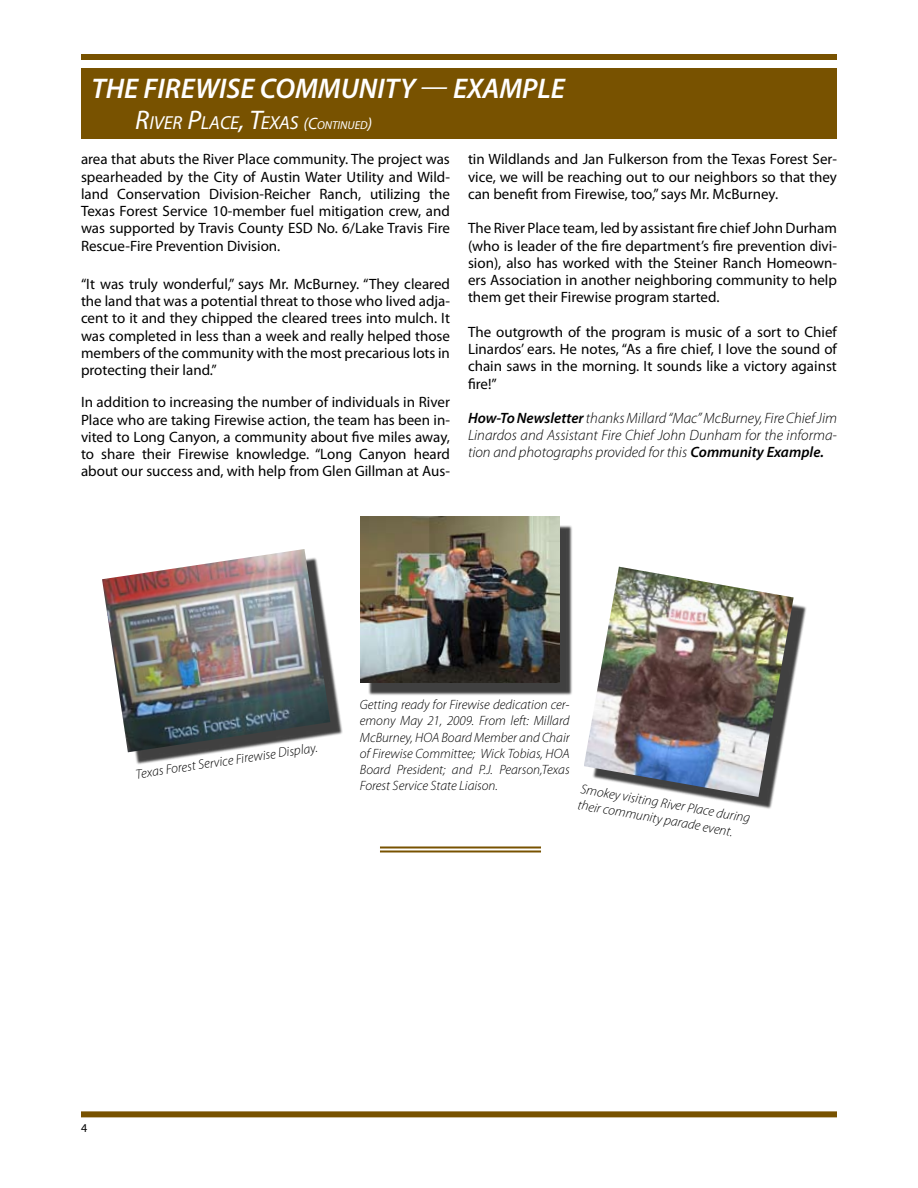
<style>
.page{position:relative;width:918px;height:1188px;background:#fff}
.page>*{position:absolute;margin:0;border:0;box-sizing:border-box;transform-origin:0 0}
.t1{font:italic 600 28.5px "Myriad Pro";color:#fff}
.t2{font:italic 18.9px "Myriad Pro";color:#fff}
.t3{font:15px/17.2px "Myriad Pro";color:#000;text-align:justify}
.t4{font:italic 300 15px/17.2px "Myriad Pro";color:#000;text-align:justify}
.t5{font:italic 300 13.5px/16.2px "Myriad Pro";color:#000;text-align:justify}
.t6{font:12px "Myriad Pro";color:#000}
.s1{font-weight:400;font-size:27px}
.s2{font-size:27px}
.s3{font-size:16.5px}
.s4{font-size:11.55px}
.s5{font-weight:600}
</style>
<div class="page">
<div style="left:81px;top:54px;width:756px;height:6px;background:#785200"></div>
<div style="left:81px;top:1111px;width:756px;height:6px;background:#785200"></div>
<div style="left:81px;top:68px;width:756px;height:71px;background:#785200"></div>
<div style="left:368px;top:525px;width:205px;height:170px;background:#000;opacity:.75"></div>
<img style="left:360px;top:517px;width:200px;height:165px">
<div style="left:110px;top:557px;width:233px;height:208px;background:#000;opacity:.75"></div>
<img style="left:102px;top:549px;width:228px;height:203px">
<div style="left:592px;top:575px;width:214px;height:235px;background:#000;opacity:.75"></div>
<img style="left:584px;top:567px;width:210px;height:230px">
<hr style="left:380px;top:846px;width:161px;height:2px;background:#785200">
<hr style="left:380px;top:851px;width:161px;height:1px;background:#785200">
<h1 class="t1" style="left:91px;top:70px;width:475px">THE FIREWISE COMMUNITY <span class="s1">—</span> EXAMPLE</h1>
<p class="t2" style="left:135px;top:111px;width:239px"><span class="s2">R</span>IVER <span class="s2">P</span>LACE<span class="s2">, T</span>EXAS <span class="s3">(C</span><span class="s4">ONTINUED</span><span class="s3">)</span></p>
<p class="t3" style="left:81px;top:150px;width:371px">area that abuts the River Place community. The project was spearheaded by the City of Austin Water Utility and Wild&shy;land Conservation Division-Reicher Ranch, utilizing the Texas Forest Service 10-member fuel mitigation crew, and was supported by Travis County ESD No. 6/Lake Travis Fire Rescue-Fire Prevention Division.</p>
<p class="t3" style="left:81px;top:275px;width:371px">“It was truly wonderful,” says Mr. McBurney. “They cleared the land that was a potential threat to those who lived adja&shy;cent to it and they chipped the cleared trees into mulch. It was completed in less than a week and really helped those members of the community with the most precarious lots in protecting their land.”</p>
<p class="t3" style="left:81px;top:393px;width:371px">In addition to increasing the number of individuals in River Place who are taking Firewise action, the team has been in&shy;vited to Long Canyon, a community about five miles away, to share their Firewise knowledge. “Long Canyon heard about our success and, with help from Glen Gillman at Aus-</p>
<p class="t3" style="left:468px;top:150px;width:370px">tin Wildlands and Jan Fulkerson from the Texas Forest Ser&shy;vice, we will be reaching out to our neighbors so that they can benefit from Firewise, too,” says Mr. McBurney.</p>
<p class="t3" style="left:468px;top:219px;width:370px">The River Place team, led by assistant fire chief John Durham (who is leader of the fire department’s fire prevention divi&shy;sion), also has worked with the Steiner Ranch Homeown&shy;ers Association in another neighboring community to help them get their Firewise program started.</p>
<p class="t3" style="left:468px;top:323px;width:371px">The outgrowth of the program is music of a sort to Chief Linardos’ ears. He notes, “As a fire chief, I love the sound of chain saws in the morning. It sounds like a victory against fire!”</p>
<p class="t4" style="left:468px;top:409px;width:371px"><span class="s5">How-To Newsletter</span>thanks Millard “Mac” McBurney, Fire Chief Jim Linardos and Assistant Fire Chief John Dunham for the informa&shy;tion and photographs provided for this <span class="s5">Community Example.</span></p>
<p class="t5" style="left:135px;top:767px;width:185px;rotate:-9deg">Texas Forest Service Firewise Display.</p>
<p class="t5" style="left:360px;top:696px;width:211px">Getting ready for Firewise dedication cer&shy;emony May 21, 2009. From left: Millard McBurney, HOA Board Member and Chair of Firewise Committee; Wick Tobias, HOA Board President; and P.J. Pearson,Texas Forest Service State Liaison.</p>
<p class="t5" style="left:582px;top:780px;width:173px;rotate:10deg">Smokey visiting River Place during their community parade event.</p>
<p class="t6" style="left:81px;top:1121px;width:8px">4</p>
</div>
